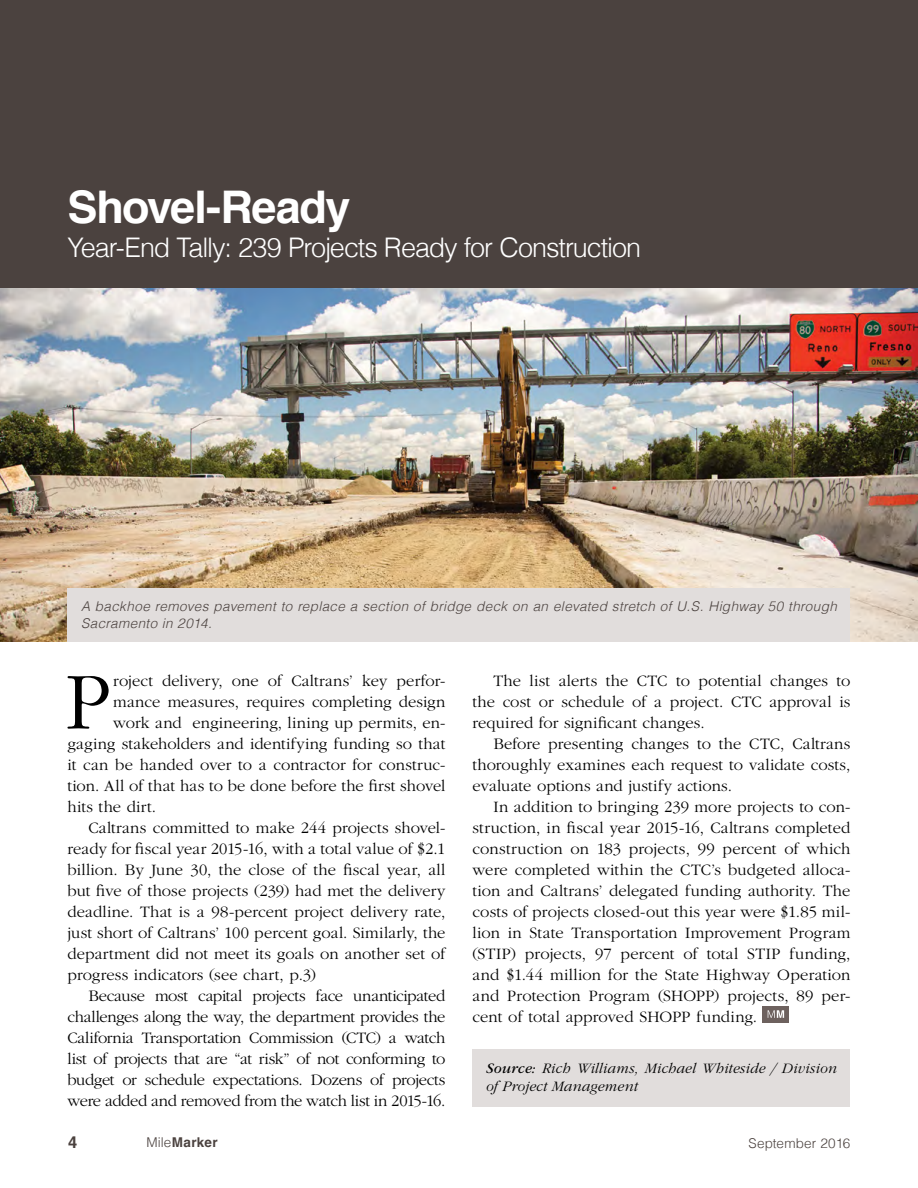
<style>
.page{position:relative;width:918px;height:1188px;background:#fff}
.page>*{position:absolute;margin:0;border:0;box-sizing:border-box;transform-origin:0 0}
.body__first_paragrap{font:300 83.85px "ITC Garamond Std";color:#000}
.Story_Headers{font:700 45px "Helvetica";letter-spacing:-.035em;color:#fff}
.Deck{font:300 27px "Helvetica";letter-spacing:-.04em;color:#fff}
.body{font:300 16.5px/21px "ITC Garamond Std";letter-spacing:.005em;color:#000;text-align:justify}
.body__first_paragrap-2{font:300 16.5px "ITC Garamond Std";letter-spacing:.005em;color:#000}
.body__first_paragrap-3{font:300 16.5px "ITC Garamond Std";letter-spacing:.025em;color:#000}
.t1{font:700 16.5px "Helvetica";color:#4b423f}
.Source{font:italic 300 15px/18px "ITC Garamond Std";letter-spacing:.01em;color:#000}
.t2{font:italic 300 13.5px/16.5px "Helvetica";letter-spacing:.03em;color:#4b423f}
.t3{font:300 13.5px "Helvetica";letter-spacing:.01em;color:#4b423f}
.t4{font:700 13.5px "Helvetica";letter-spacing:.025em;color:#4b423f}
.s1{font-weight:400}
.s2{font-weight:300}
</style>
<div class="page">
<div style="left:0;top:0;width:918px;height:288px;background:#4b423f"></div>
<div style="left:763px;top:1006px;width:26px;height:16px;background:#6d615e"></div>
<svg style="left:768px;top:1010px;width:16px;height:8px"></svg>
<img style="left:0;top:288px;width:918px;height:353px">
<div style="left:472px;top:1049px;width:378px;height:58px;background:#e1dddc"></div>
<div style="left:68px;top:588px;width:782px;height:53px;background:#e1dddc"></div>
<h1 class="Story_Headers" style="left:68px;top:171px;width:285px">Shovel-Ready</h1>
<h2 class="Deck" style="left:68px;top:225px;width:575px">Year-End Tally: 239 Projects Ready for Construction</h2>
<p class="t2" style="left:81px;top:598px;width:758px">A backhoe removes pavement to replace a section of bridge deck on an elevated stretch of U.S. Highway 50 through<br>Sacramento in 2014.</p>
<p class="body__first_paragrap" style="left:65px;top:657px;width:48px">P</p>
<p class="body__first_paragrap-2" style="left:113px;top:672px;width:334px">roject delivery, one of Caltrans’ key perfor-</p>
<p class="body__first_paragrap-2" style="left:113px;top:693px;width:334px">mance measures, requires completing design</p>
<p class="body__first_paragrap-2" style="left:113px;top:714px;width:334px">work and engineering, lining up permits, en-</p>
<p class="body__first_paragrap-2" style="left:68px;top:735px;width:379px">gaging stakeholders and identifying funding so that</p>
<p class="body__first_paragrap-2" style="left:68px;top:756px;width:379px">it can be handed over to a contractor for construc-</p>
<p class="body__first_paragrap-2" style="left:68px;top:777px;width:379px">tion. All of that has to be done before the first shovel</p>
<p class="body__first_paragrap-3" style="left:68px;top:798px;width:90px">hits the dirt.</p>
<p class="body" style="left:68px;top:818px;width:379px;text-indent:21px">Caltrans committed to make 244 projects shovel&shy;ready for fiscal year 2015-16, with a total value of $2.1 billion. By June 30, the close of the fiscal year, all but five of those projects (239) had met the delivery deadline. That is a 98-percent project delivery rate, just short of Caltrans’ 100 percent goal. Similarly, the department did not meet its goals on another set of progress indicators (see chart, p.3)</p>
<p class="body" style="left:68px;top:986px;width:380px;text-indent:21px">Because most capital projects face unanticipated challenges along the way, the department provides the California Transportation Commission (CTC) a watch list of projects that are “at risk” of not conforming to budget or schedule expectations. Dozens of projects were added and removed from the watch list in 2015-16.</p>
<p class="body" style="left:473px;top:671px;width:380px;text-indent:21px">The list alerts the CTC to potential changes to the cost or schedule of a project. CTC approval is required for significant changes.</p>
<p class="body" style="left:473px;top:734px;width:380px;text-indent:21px">Before presenting changes to the CTC, Caltrans thoroughly examines each request to validate costs, evaluate options and justify actions.</p>
<p class="body" style="left:473px;top:797px;width:380px;text-indent:21px">In addition to bringing 239 more projects to con&shy;struction, in fiscal year 2015-16, Caltrans completed construction on 183 projects, 99 percent of which were completed within the CTC’s budgeted alloca&shy;tion and Caltrans’ delegated funding authority. The costs of projects closed-out this year were $1.85 mil&shy;lion in State Transportation Improvement Program (STIP) projects, 97 percent of total STIP funding, and $1.44 million for the State Highway Operation and Protection Program (SHOPP) projects, 89 per&shy;cent of total approved SHOPP funding.</p>
<p class="Source" style="left:486px;top:1060px;width:353px"><span class="s1">Source:</span> Rich Williams, Michael Whiteside / Division of Project Management</p>
<p class="t1" style="left:68px;top:1129px;width:11px">4</p>
<p class="t4" style="left:146px;top:1132px;width:73px"><span class="s2">Mile</span>Marker</p>
<p class="t3" style="left:749px;top:1132px;width:103px">September 2016</p>
</div>
